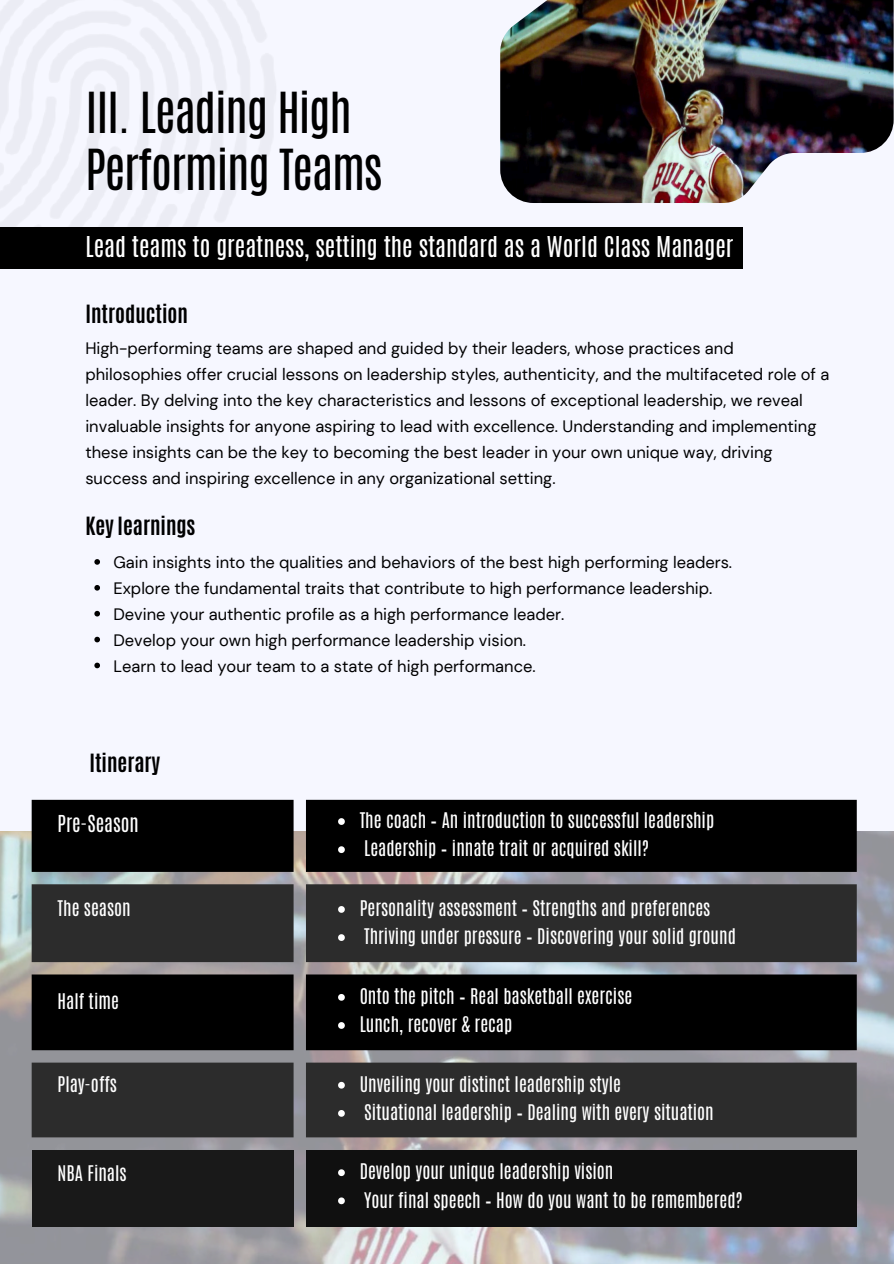
<style>
.page{position:relative;width:894px;height:1264px;background:#fff}
.page>*{position:absolute;margin:0;border:0;box-sizing:border-box;transform-origin:0 0}
.t1{font:47.25px/56.1px "Antonio";letter-spacing:-.025em;color:#000}
.t2{font:24px "Antonio";color:#fff}
.t3{font:700 21px "Antonio";color:#000}
.t4{font:19.5px "Antonio";color:#fff}
.t5{font:18px "Antonio";color:#fff}
.t6{font:16.5px/25.8px "DM Sans";color:#000}
</style>
<div class="page">
<div style="left:0;top:0;width:893px;height:1263px;background:#f6f7ff"></div>
<img style="left:500px;top:0;width:393px;height:203px">
<img style="left:0;top:831px;width:893px;height:432px">
<svg style="left:32px;top:799px;width:824px;height:85px;fill:#000"></svg>
<svg style="left:32px;top:884px;width:824px;height:253px;fill:#2c2c2c"></svg>
<div style="left:32px;top:1149px;width:261px;height:77px;background:#191919"></div>
<div style="left:306px;top:1149px;width:550px;height:77px;background:#101010"></div>
<div style="left:0;top:227px;width:742px;height:42px;background:#000"></div>
<svg style="left:338px;top:818px;width:7px;height:7px"></svg>
<svg style="left:338px;top:846px;width:7px;height:7px"></svg>
<svg style="left:338px;top:906px;width:7px;height:6px"></svg>
<svg style="left:338px;top:934px;width:7px;height:6px"></svg>
<svg style="left:338px;top:993px;width:7px;height:7px"></svg>
<svg style="left:338px;top:1022px;width:7px;height:6px"></svg>
<svg style="left:338px;top:1081px;width:7px;height:7px"></svg>
<svg style="left:338px;top:1109px;width:7px;height:7px"></svg>
<svg style="left:338px;top:1169px;width:7px;height:7px"></svg>
<svg style="left:338px;top:1197px;width:7px;height:7px"></svg>
<svg style="left:94px;top:559px;width:6px;height:5px"></svg>
<svg style="left:94px;top:585px;width:6px;height:5px"></svg>
<svg style="left:94px;top:611px;width:6px;height:5px"></svg>
<svg style="left:94px;top:636px;width:6px;height:6px"></svg>
<svg style="left:94px;top:662px;width:6px;height:6px"></svg>
<p class="t1" style="left:85px;top:85px;width:298px">III. Leading High<br>Performing Teams</p>
<p class="t2" style="left:85px;top:230px;width:649px">Lead teams to greatness, setting the standard as a World Class Manager</p>
<p class="t3" style="left:85px;top:299px;width:104px">Introduction</p>
<h1 class="t6" style="left:85px;top:336px;width:745px">High-performing teams are shaped and guided by their leaders, whose practices and philosophies offer crucial lessons on leadership styles, authenticity, and the multifaceted role of a leader. By delving into the key characteristics and lessons of exceptional leadership, we reveal invaluable insights for anyone aspiring to lead with excellence. Understanding and implementing these insights can be the key to becoming the best leader in your own unique way, driving success and inspiring excellence in any organizational setting.</h1>
<p class="t3" style="left:85px;top:511px;width:112px">Key learnings</p>
<p class="t6" style="left:113px;top:549px;width:620px">Gain insights into the qualities and behaviors of the best high performing leaders.</p>
<p class="t6" style="left:113px;top:575px;width:600px">Explore the fundamental traits that contribute to high performance leadership.</p>
<p class="t6" style="left:113px;top:601px;width:452px">Devine your authentic profile as a high performance leader.</p>
<p class="t6" style="left:113px;top:627px;width:414px">Develop your own high performance leadership vision.</p>
<p class="t6" style="left:113px;top:653px;width:423px">Learn to lead your team to a state of high performance.</p>
<p class="t3" style="left:89px;top:748px;width:72px">Itinerary</p>
<p class="t4" style="left:58px;top:809px;width:82px">Pre-Season</p>
<p class="t5" style="left:359px;top:807px;width:356px">The coach – An introduction to successful leadership</p>
<p class="t5" style="left:364px;top:835px;width:286px">Leadership – innate trait or acquired skill?</p>
<p class="t5" style="left:58px;top:895px;width:75px">The season</p>
<p class="t5" style="left:359px;top:895px;width:352px">Personality assessment – Strengths and preferences</p>
<p class="t5" style="left:364px;top:923px;width:373px">Thriving under pressure – Discovering your solid ground</p>
<p class="t5" style="left:58px;top:987px;width:63px">Half time</p>
<p class="t5" style="left:359px;top:983px;width:274px">Onto the pitch – Real basketball exercise</p>
<p class="t5" style="left:359px;top:1011px;width:154px">Lunch, recover &amp; recap</p>
<p class="t5" style="left:58px;top:1071px;width:61px">Play-offs</p>
<p class="t5" style="left:359px;top:1071px;width:263px">Unveiling your distinct leadership style</p>
<p class="t5" style="left:364px;top:1099px;width:351px">Situational leadership – Dealing with every situation</p>
<p class="t5" style="left:58px;top:1160px;width:70px">NBA Finals</p>
<p class="t5" style="left:359px;top:1158px;width:255px">Develop your unique leadership vision</p>
<p class="t5" style="left:364px;top:1186px;width:380px">Your final speech – How do you want to be remembered?</p>
</div>
